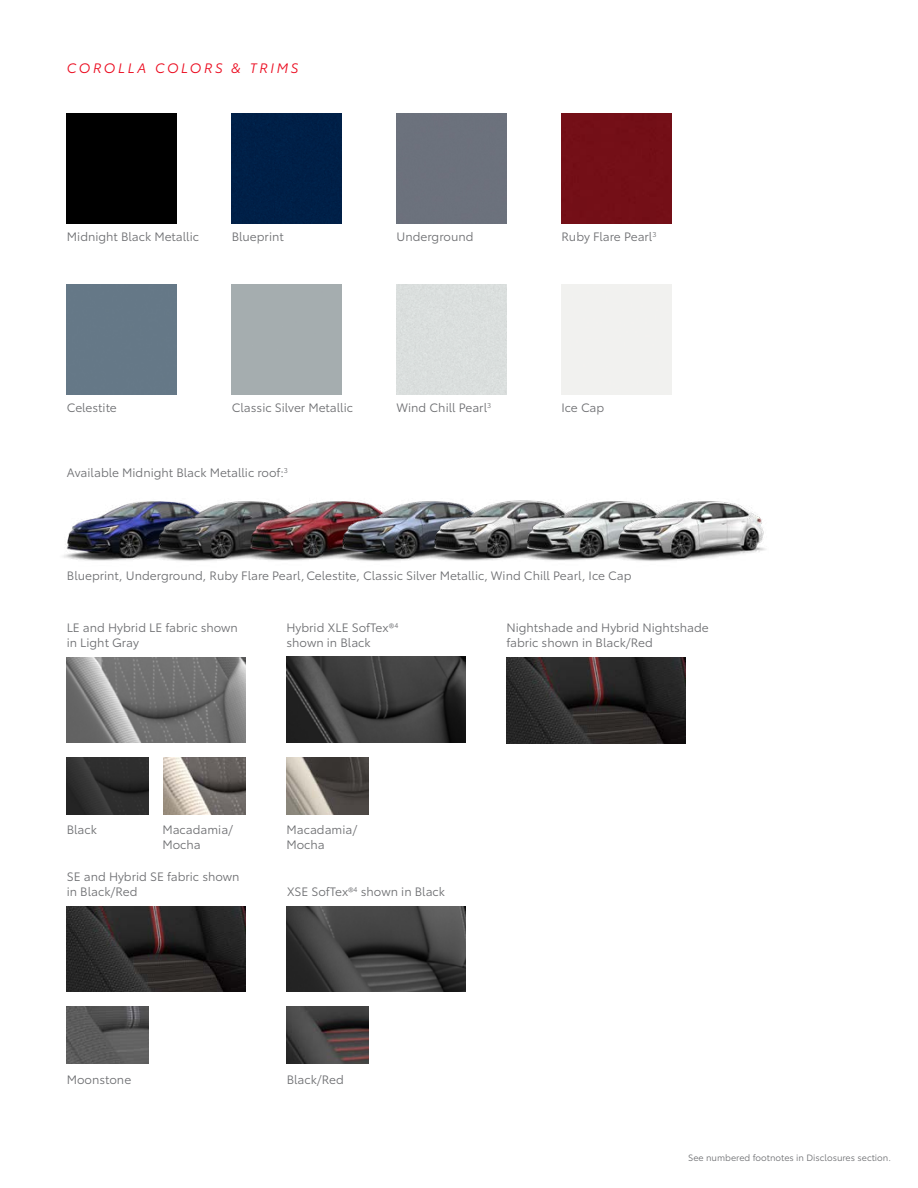
<style>
.page{position:relative;width:918px;height:1188px;background:#fff}
.page>*{position:absolute;margin:0;border:0;box-sizing:border-box;transform-origin:0 0}
.t1{font:italic 13.5px "Toyota Type";letter-spacing:.2em;color:#eb0a1e}
.t2{font:12px/15px "Toyota Type";color:#6d6e71}
.t3{font:9px "Toyota Type";color:#6d6e71}
</style>
<div class="page">
<img style="left:63px;top:504px;width:65px;height:57px">
<img style="left:128px;top:501px;width:91px;height:60px">
<img style="left:219px;top:501px;width:92px;height:60px">
<div style="left:67px;top:113px;width:110px;height:110px;background:#000"></div>
<div style="left:232px;top:113px;width:110px;height:110px;background:#002047"></div>
<div style="left:561px;top:113px;width:110px;height:110px;background:#740f17"></div>
<div style="left:67px;top:284px;width:110px;height:110px;background:#657887"></div>
<img style="left:311px;top:501px;width:92px;height:60px">
<img style="left:403px;top:501px;width:93px;height:60px">
<img style="left:67px;top:657px;width:179px;height:86px">
<img style="left:67px;top:758px;width:82px;height:57px">
<img style="left:164px;top:758px;width:82px;height:57px">
<img style="left:286px;top:657px;width:180px;height:85px">
<img style="left:286px;top:758px;width:83px;height:57px">
<img style="left:67px;top:906px;width:179px;height:86px">
<img style="left:67px;top:1007px;width:82px;height:57px">
<img style="left:287px;top:906px;width:179px;height:86px">
<img style="left:287px;top:1007px;width:82px;height:57px">
<img style="left:496px;top:500px;width:91px;height:61px">
<img style="left:587px;top:501px;width:179px;height:60px">
<img style="left:506px;top:658px;width:180px;height:85px">
<p class="t1" style="left:67px;top:58px;width:233px">COROLLA COLORS &amp; TRIMS</p>
<p class="t2" style="left:232px;top:228px;width:53px">Blueprint</p>
<p class="t2" style="left:561px;top:228px;width:97px">Ruby Flare Pearl<sup>3</sup></p>
<p class="t2" style="left:67px;top:228px;width:134px">Midnight Black Metallic</p>
<p class="t2" style="left:397px;top:228px;width:79px">Underground</p>
<p class="t2" style="left:67px;top:399px;width:51px">Celestite</p>
<p class="t2" style="left:397px;top:399px;width:96px">Wind Chill Pearl<sup>3</sup></p>
<p class="t2" style="left:232px;top:399px;width:123px">Classic Silver Metallic</p>
<p class="t2" style="left:561px;top:399px;width:44px">Ice Cap</p>
<p class="t2" style="left:67px;top:465px;width:223px">Available Midnight Black Metallic roof:<sup>3</sup></p>
<p class="t2" style="left:67px;top:567px;width:566px">Blueprint, Underground, Ruby Flare Pearl, Celestite, Classic Silver Metallic, Wind Chill Pearl, Ice Cap</p>
<p class="t2" style="left:67px;top:619px;width:173px">LE and Hybrid LE fabric shown in Light Gray</p>
<p class="t2" style="left:286px;top:619px;width:114px">Hybrid XLE SofTex®<sup>4 </sup>shown in Black</p>
<p class="t2" style="left:506px;top:619px;width:204px">Nightshade and Hybrid Nightshade fabric shown in Black/Red</p>
<p class="t2" style="left:67px;top:822px;width:32px">Black</p>
<p class="t2" style="left:162px;top:822px;width:72px">Macadamia/<br>Mocha</p>
<p class="t2" style="left:67px;top:868px;width:174px">SE and Hybrid SE fabric shown in Black/Red</p>
<p class="t2" style="left:286px;top:822px;width:72px">Macadamia/<br>Mocha</p>
<p class="t2" style="left:287px;top:883px;width:160px">XSE SofTex®<sup>4</sup> shown in Black</p>
<p class="t2" style="left:67px;top:1071px;width:66px">Moonstone</p>
<p class="t2" style="left:287px;top:1071px;width:59px">Black/Red</p>
<p class="t3" style="left:688px;top:1151px;width:204px">See numbered footnotes in Disclosures section.</p>
</div>
